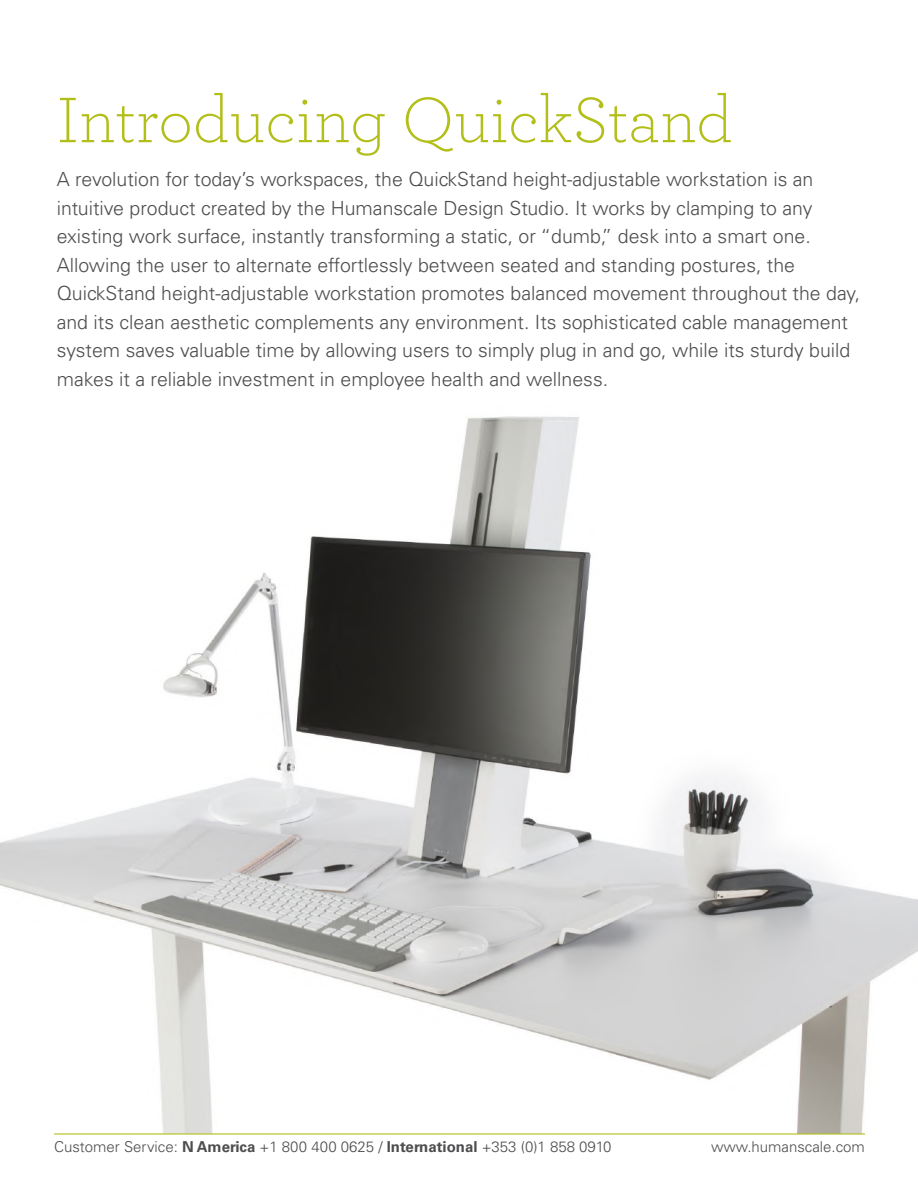
<style>
.page{position:relative;width:918px;height:1188px;background:#fff}
.page>*{position:absolute;margin:0;border:0;box-sizing:border-box;transform-origin:0 0}
.t1{font:300 67.5px "Archer";color:#b3bf19}
.t2{font:300 19.5px/28.5px "Univers";color:#4d4d4f}
.t3{font:300 15px "Univers";color:#4d4d4f}
.s1{font-weight:700}
</style>
<div class="page">
<img style="left:0;top:416px;width:918px;height:717px">
<hr style="left:54px;top:1133px;width:811px;height:2px;background:#b3bf19">
<h1 class="t1" style="left:57px;top:76px;width:677px">Introducing QuickStand</h1>
<p class="t2" style="left:57px;top:165px;width:805px">A revolution for today’s workspaces, the QuickStand height-adjustable workstation is an intuitive product created by the Humanscale Design Studio. It works by clamping to any existing work surface, instantly transforming a static, or “dumb,” desk into a smart one.<br>Allowing the user to alternate effortlessly between seated and standing postures, the QuickStand height-adjustable workstation promotes balanced movement throughout the day, and its clean aesthetic complements any environment. Its sophisticated cable management system saves valuable time by allowing users to simply plug in and go, while its sturdy build makes it a reliable investment in employee health and wellness.</p>
<p class="t3" style="left:54px;top:1137px;width:559px">Customer Service: <span class="s1">N America</span> +1 800 400 0625 / <span class="s1">International</span> +353 (0)1 858 0910</p>
<p class="t3" style="left:711px;top:1137px;width:155px">www.humanscale.com</p>
</div>
